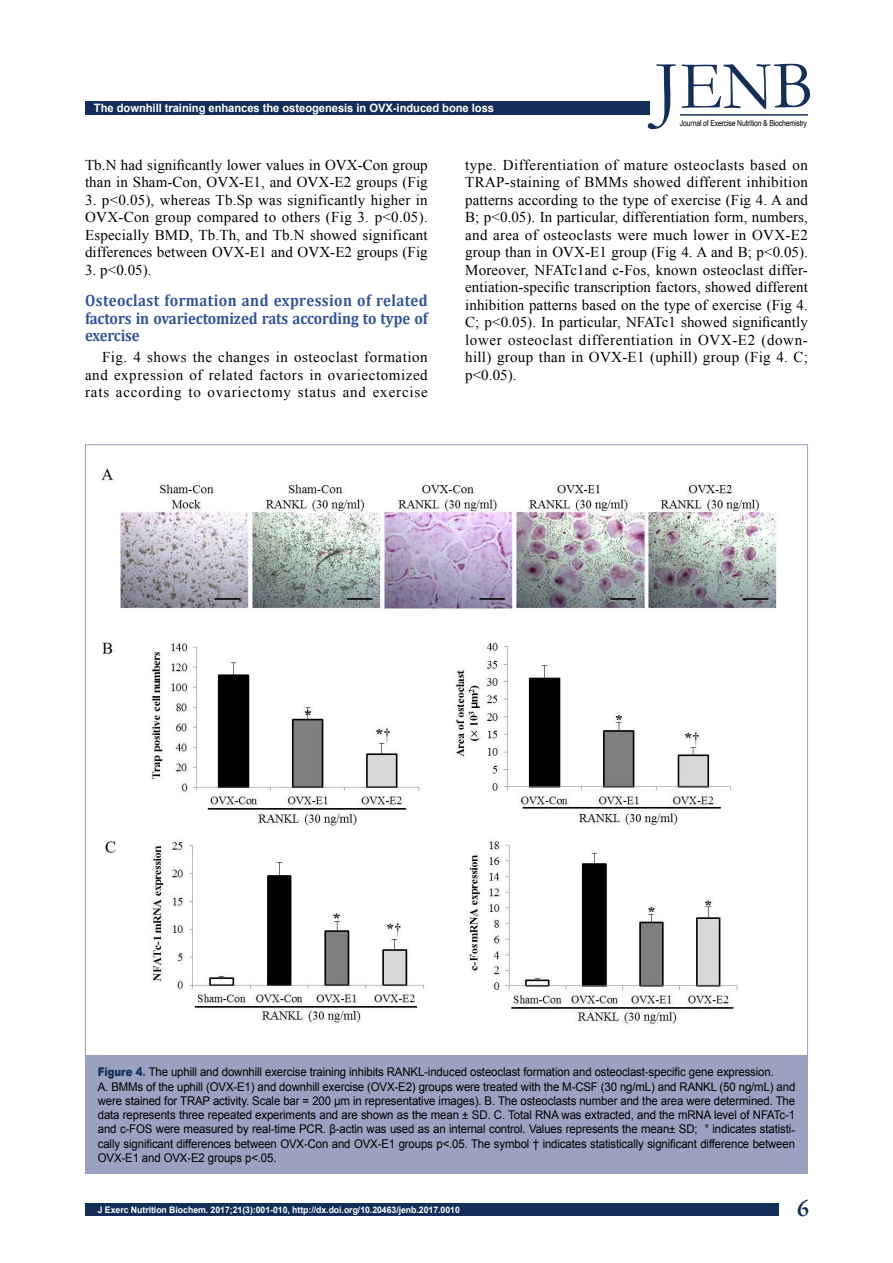
<style>
.page{position:relative;width:893px;height:1263px;background:#fff}
.page>*{position:absolute;margin:0;border:0;box-sizing:border-box;transform-origin:0 0}
.t1{font:600 24px "Garamond Premr Pro";color:#132e59}
.t2{font:700 16.5px/17.4px "Cambria";letter-spacing:-.005em;color:#30539b;text-align:justify;scale:.9 1}
.t3{font:15px/17.4px "Times New Roman";letter-spacing:.01em;color:#000;text-align:justify}
.t4{font:12px/14.2px "Arial";letter-spacing:-.01em;color:#000;scale:.95 1}
.t5{font:700 11.55px "Arial";letter-spacing:-.005em;color:#fff}
.t6{font:700 9px "Arial";letter-spacing:-.005em;color:#fff}
.t7{font:8.4px "Arial Narrow";letter-spacing:-.02em;color:#000}
.s1{font-weight:900;color:#132e59}
.s2{font-weight:700;color:#132e59}
.s3{font-family:"SM3 S Pgo J 01"}
</style>
<div class="page">
<div style="left:85px;top:1203px;width:693px;height:13px;background:#132e59"></div>
<div style="left:85px;top:101px;width:565px;height:14px;background:#132e59"></div>
<svg style="left:648px;top:64px;width:28px;height:65px"></svg>
<svg style="left:682px;top:64px;width:128px;height:45px"></svg>
<hr style="left:680px;top:114px;width:128px;height:2px;background:#132e59">
<img style="left:101px;top:468px;width:676px;height:556px">
<div style="left:85px;top:1055px;width:723px;height:119px;background:#9ba1c0"></div>
<p class="t5" style="left:94px;top:100px;width:402px">The downhill training enhances the osteogenesis in OVX-induced bone loss</p>
<p class="t7" style="left:680px;top:116px;width:129px">Journal of Exercise Nutrition &amp; Biochemistry</p>
<p class="t3" style="left:85px;top:156px;width:344px">Tb.N had significantly lower values in OVX-Con group than in Sham-Con, OVX-E1, and OVX-E2 groups (Fig</p>
<p class="t3" style="left:85px;top:191px;width:344px">3. p&lt;0.05), whereas Tb.Sp was significantly higher in OVX-Con group compared to others (Fig 3. p&lt;0.05).<br>Especially BMD, Tb.Th, and Tb.N showed significant differences between OVX-E1 and OVX-E2 groups (Fig</p>
<p class="t3" style="left:85px;top:261px;width:68px">3. p&lt;0.05).</p>
<p class="t2" style="left:85px;top:292px;width:382px">Osteoclast formation and expression of related factors in ovariectomized rats according to type of exercise</p>
<p class="t3" style="left:85px;top:348px;width:344px;text-indent:17px">Fig. 4 shows the changes in osteoclast formation and expression of related factors in ovariectomized rats according to ovariectomy status and exercise</p>
<p class="t3" style="left:465px;top:156px;width:344px">type. Differentiation of mature osteoclasts based on TRAP-staining of BMMs showed different inhibition patterns according to the type of exercise (Fig 4. A and B; p&lt;0.05). In particular, differentiation form, numbers, and area of osteoclasts were much lower in OVX-E2 group than in OVX-E1 group (Fig 4. A and B; p&lt;0.05).<br>Moreover, NFATc1and c-Fos, known osteoclast differ&shy;entiation-specific transcription factors, showed different inhibition patterns based on the type of exercise (Fig 4.<br>C; p&lt;0.05). In particular, NFATc1 showed significantly lower osteoclast differentiation in OVX-E2 (down&shy;hill) group than in OVX-E1 (uphill) group (Fig 4. C; p&lt;0.05).</p>
<p class="t4" style="left:98px;top:1065px;width:736px"><span class="s1">Figure 4</span><span class="s2">.</span> The uphill and downhill exercise training inhibits RANKL-induced osteoclast formation and osteoclast-specific gene expression.<br>A. BMMs of the uphill (OVX-E1) and downhill exercise (OVX-E2) groups were treated with the M-CSF (30 ng/mL) and RANKL (50 ng/mL) and were stained for TRAP activity. Scale bar = 200 μm in representative images). B. The osteoclasts number and the area were determined. The data represents three repeated experiments and are shown as the mean ± SD. C. Total RNA was extracted, and the mRNA level of NFATc-1 and c-FOS were measured by real-time PCR. β-actin was used as an internal control. Values represents the mean± SD; <span class="s3">＊</span>indicates statisti&shy;cally significant differences between OVX-Con and OVX-E1 groups p&lt;.05. The symbol † indicates statistically significant difference between OVX-E1 and OVX-E2 groups p&lt;.05.</p>
<p class="t6" style="left:98px;top:1204px;width:364px">J Exerc Nutrition Biochem. 2017;21(3):001-010, http://dx.doi.org/10.20463/jenb.2017.0010</p>
<h1 class="t1" style="left:797px;top:1194px;width:13px">6</h1>
</div>
